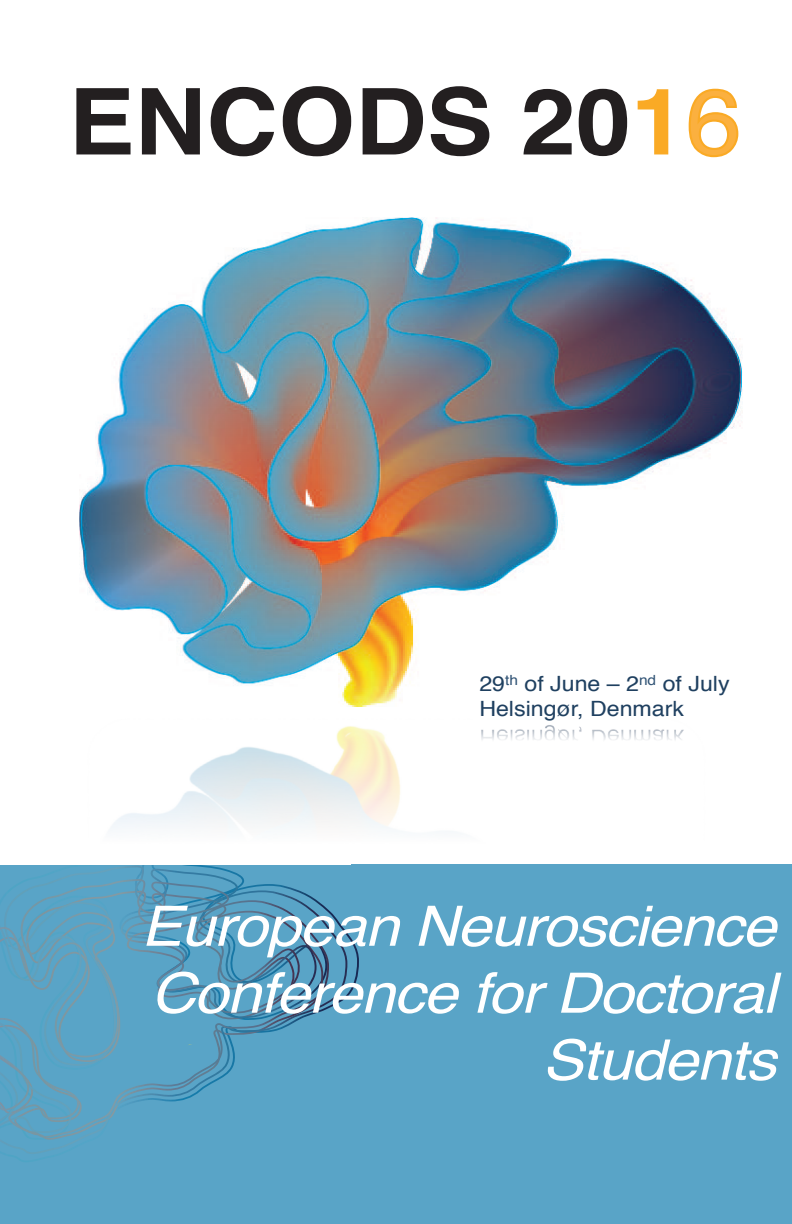
<style>
.page{position:relative;width:792px;height:1224px;background:#fff}
.page>*{position:absolute;margin:0;border:0;box-sizing:border-box;transform-origin:0 0}
.t1{font:700 92.2px "Helvetica";color:#231f20;scale:1.08 1}
.t2{font:italic 55.8px/67px "Helvetica";letter-spacing:-.02em;color:#fff;text-align:right;scale:1.1 1}
.t3{font:21px/24.8px "Helvetica";color:#1f4060;scale:1.1 1}
.s1{color:#faaa25}
.s2{font-weight:400;color:#fbb03f}
</style>
<div class="page">
<img style="left:79px;top:218px;width:663px;height:488px">
<div style="left:0;top:864px;width:792px;height:360px;background:#59a4c7"></div>
<svg style="left:688px;top:88px;width:51px;height:70px"></svg>
<svg style="left:0;top:864px;width:357px;height:287px"></svg>
<svg style="left:0;top:866px;width:236px;height:200px"></svg>
<svg style="left:0;top:879px;width:227px;height:178px"></svg>
<img style="left:87px;top:726px;width:313px;height:171px">
<img style="left:481px;top:725px;width:203px;height:15px">
<p class="t1" style="left:68px;top:48px;width:624px">ENCODS 20<span class="s1">1</span><span class="s2">6</span></p>
<p class="t3" style="left:479px;top:672px;width:229px">29<sup>th</sup> of June – 2<sup>nd</sup> of July<br>Helsingør, Denmark</p>
<p class="t2" style="left:141px;top:894px;width:579px">European Neuroscience<br>Conference for Doctoral<br>Students</p>
</div>
